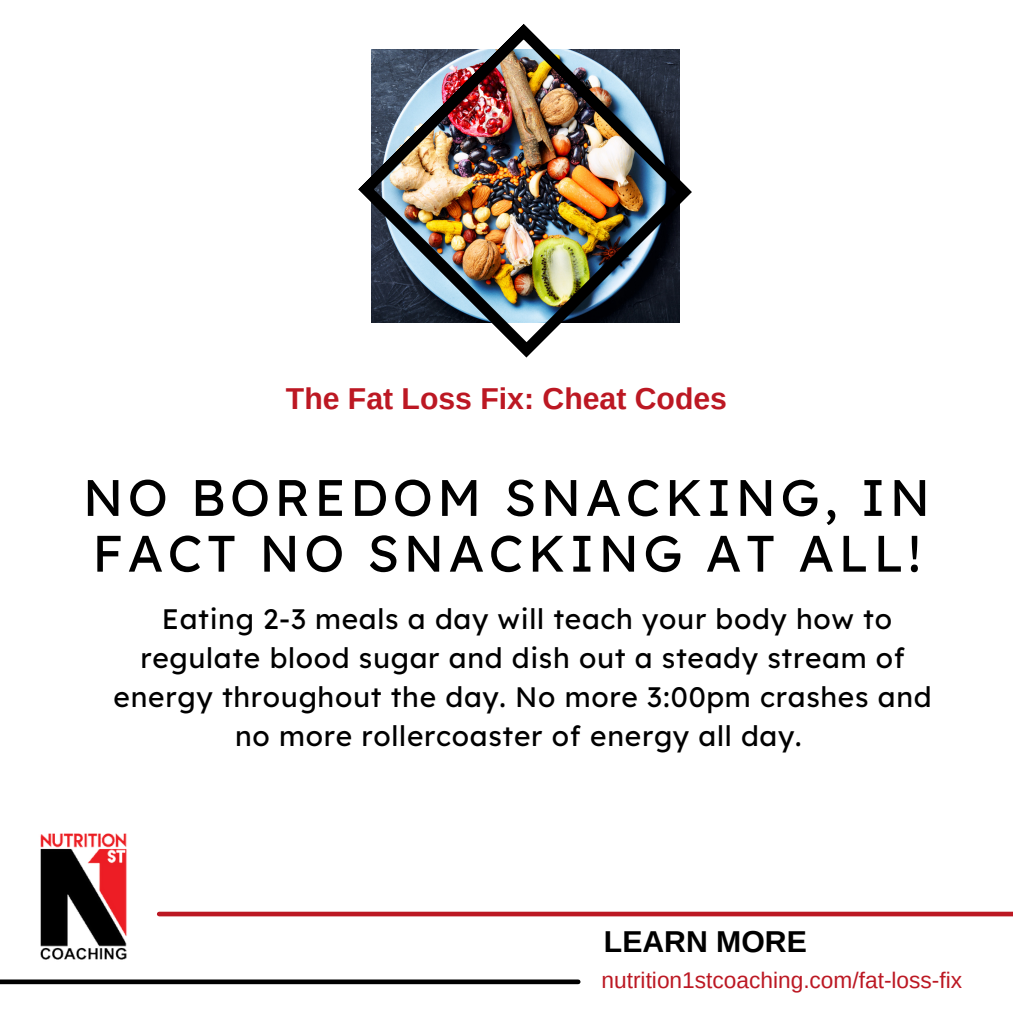
<style>
.page{position:relative;width:1013px;height:1013px;background:#fff}
.page>*{position:absolute;margin:0;border:0;box-sizing:border-box;transform-origin:0 0}
.t1{font:51.12px/55.8px "Lexend Deca";letter-spacing:.085em;color:#000}
.t2{font:700 30.25px "Arimo";color:#bc1823}
.t3{font:700 30.25px "Arimo";color:#000}
.t4{font:28.12px/39.1px "Lexend Deca";letter-spacing:.025em;color:#000;text-align:center}
.t5{font:22.75px "Arimo";color:#bc1823}
</style>
<div class="page">
<img style="left:40px;top:833px;width:87px;height:127px">
<div style="left:0;top:979px;width:578px;height:5px;background:#000"></div>
<img style="left:358px;top:24px;width:334px;height:334px">
<div style="left:159px;top:911px;width:853px;height:5px;background:#bc1823"></div>
<p class="t2" style="left:286px;top:381px;width:442px">The Fat Loss Fix: Cheat Codes</p>
<p class="t1" style="left:83px;top:469px;width:848px">NO BOREDOM SNACKING, IN<br>FACT NO SNACKING AT ALL!</p>
<p class="t4" style="left:114px;top:598px;width:819px">Eating 2-3 meals a day will teach your body how to regulate blood sugar and dish out a steady stream of energy throughout the day. No more 3:00pm crashes and no more rollercoaster of energy all day.</p>
<p class="t3" style="left:604px;top:924px;width:204px">LEARN MORE</p>
<p class="t5" style="left:601px;top:967px;width:362px">nutrition1stcoaching.com/fat-loss-fix</p>
</div>
